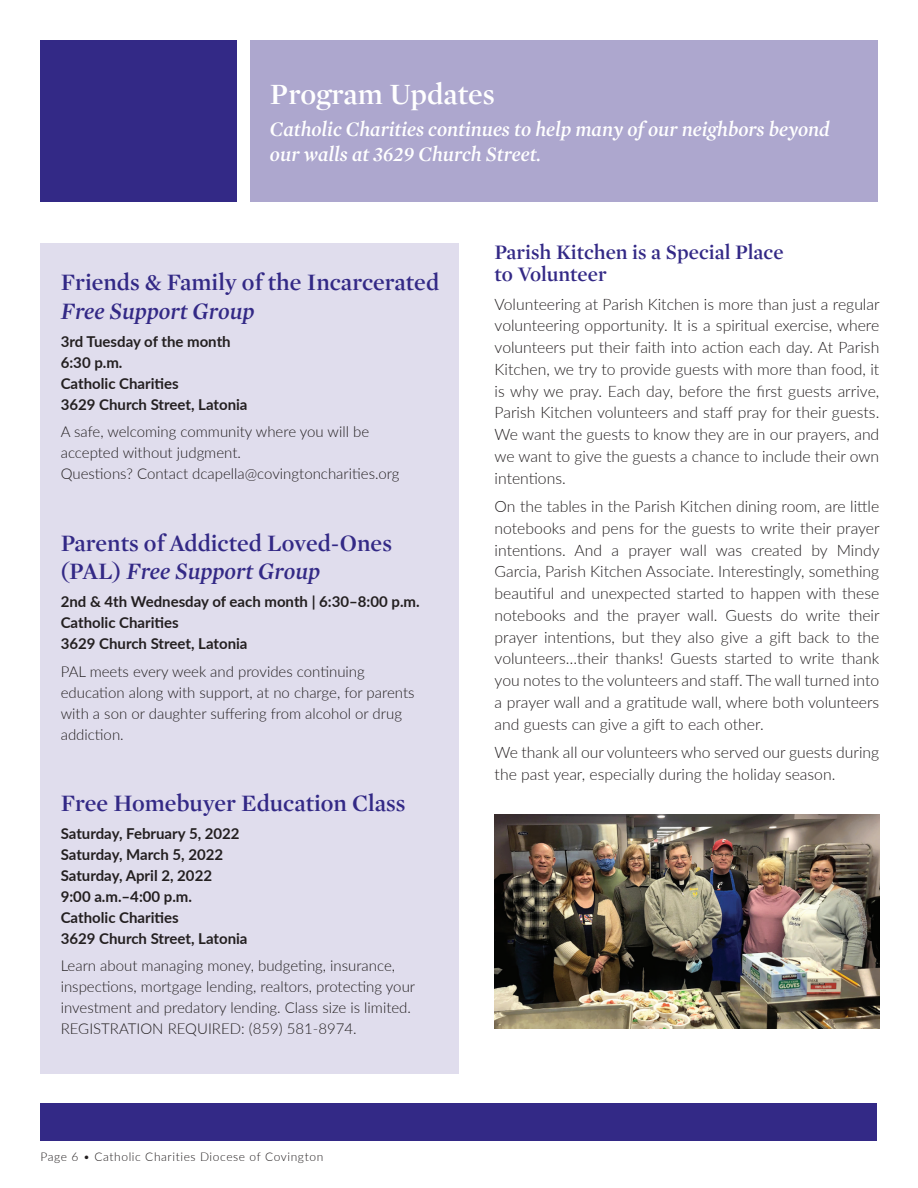
<style>
.page{position:relative;width:918px;height:1188px;background:#fff}
.page>*{position:absolute;margin:0;border:0;box-sizing:border-box;transform-origin:0 0}
.t1{font:600 30px "Mercury Display";color:#fff}
.t2{font:600 24px/28.8px "Mercury Display";color:#332986}
.t3{font:italic 600 24px "Mercury Display";color:#332986}
.t4{font:italic 600 21px/25.2px "Mercury Display";color:#fff}
.t5{font:600 21px/21.8px "Mercury Display";color:#332986}
.t6{font:300 15.75px/21.8px "Lato";color:#231f20;text-align:justify}
.t7{font:300 15px/21px "Lato";color:#231f20}
.t8{font:700 15px/21px "Lato";color:#231f20}
.t9{font:300 12px "Lato";letter-spacing:.05em;color:#231f20}
.s1{font-style:italic}
</style>
<div class="page">
<div style="left:40px;top:243px;width:419px;height:830px;background:#e0dded"></div>
<div style="left:40px;top:40px;width:197px;height:162px;background:#332986"></div>
<div style="left:250px;top:40px;width:628px;height:162px;background:#ada7ce"></div>
<div style="left:40px;top:1103px;width:838px;height:38px;background:#332986"></div>
<img style="left:495px;top:814px;width:384px;height:214px">
<h1 class="t1" style="left:270px;top:77px;width:227px">Program Updates</h1>
<h3 class="t4" style="left:270px;top:117px;width:561px">Catholic Charities continues to help many of our neighbors beyond our walls at 3629 Church Street.</h3>
<h2 class="t2" style="left:61px;top:268px;width:380px">Friends &amp; Family of the Incarcerated</h2>
<h2 class="t3" style="left:61px;top:297px;width:195px">Free Support Group</h2>
<p class="t8" style="left:61px;top:330px;width:188px">3rd Tuesday of the month<br>6:30 p.m.<br>Catholic Charities<br>3629 Church Street, Latonia</p>
<p class="t7" style="left:61px;top:421px;width:340px">A safe, welcoming community where you will be accepted without judgment.<br>Questions? Contact dcapella@covingtoncharities.org</p>
<h2 class="t2" style="left:61px;top:528px;width:333px">Parents of Addicted Loved-Ones (PAL) <span class="s1">Free Support Group</span></h2>
<p class="t8" style="left:61px;top:591px;width:360px">2nd &amp; 4th Wednesday of each month | 6:30–8:00 p.m.<br>Catholic Charities<br>3629 Church Street, Latonia</p>
<p class="t7" style="left:61px;top:660px;width:355px">PAL meets every week and provides continuing education along with support, at no charge, for parents with a son or daughter suffering from alcohol or drug addiction.</p>
<h2 class="t2" style="left:61px;top:789px;width:346px">Free Homebuyer Education Class</h2>
<p class="t8" style="left:61px;top:822px;width:188px">Saturday, February 5, 2022<br>Saturday, March 5, 2022<br>Saturday, April 2, 2022<br>9:00 a.m.–4:00 p.m.<br>Catholic Charities<br>3629 Church Street, Latonia</p>
<p class="t7" style="left:61px;top:955px;width:356px">Learn about managing money, budgeting, insurance, inspections, mortgage lending, realtors, protecting your investment and predatory lending. Class size is limited.<br>REGISTRATION REQUIRED: (859) 581-8974.</p>
<p class="t9" style="left:40px;top:1148px;width:284px">Page 6 • Catholic Charities Diocese of Covington</p>
<h3 class="t5" style="left:495px;top:242px;width:291px">Parish Kitchen is a Special Place to Volunteer</h3>
<p class="t6" style="left:495px;top:292px;width:387px">Volunteering at Parish Kitchen is more than just a regular volunteering opportunity. It is a spiritual exercise, where volunteers put their faith into action each day. At Parish Kitchen, we try to provide guests with more than food, it is why we pray. Each day, before the first guests arrive, Parish Kitchen volunteers and staff pray for their guests.<br>We want the guests to know they are in our prayers, and we want to give the guests a chance to include their own intentions.</p>
<p class="t6" style="left:495px;top:495px;width:387px">On the tables in the Parish Kitchen dining room, are little notebooks and pens for the guests to write their prayer intentions. And a prayer wall was created by Mindy Garcia, Parish Kitchen Associate. Interestingly, something beautiful and unexpected started to happen with these notebooks and the prayer wall. Guests do write their prayer intentions, but they also give a gift back to the volunteers…their thanks! Guests started to write thank you notes to the volunteers and staff. The wall turned into a prayer wall and a gratitude wall, where both volunteers and guests can give a gift to each other.</p>
<p class="t6" style="left:495px;top:741px;width:386px">We thank all our volunteers who served our guests during the past year, especially during the holiday season.</p>
</div>
